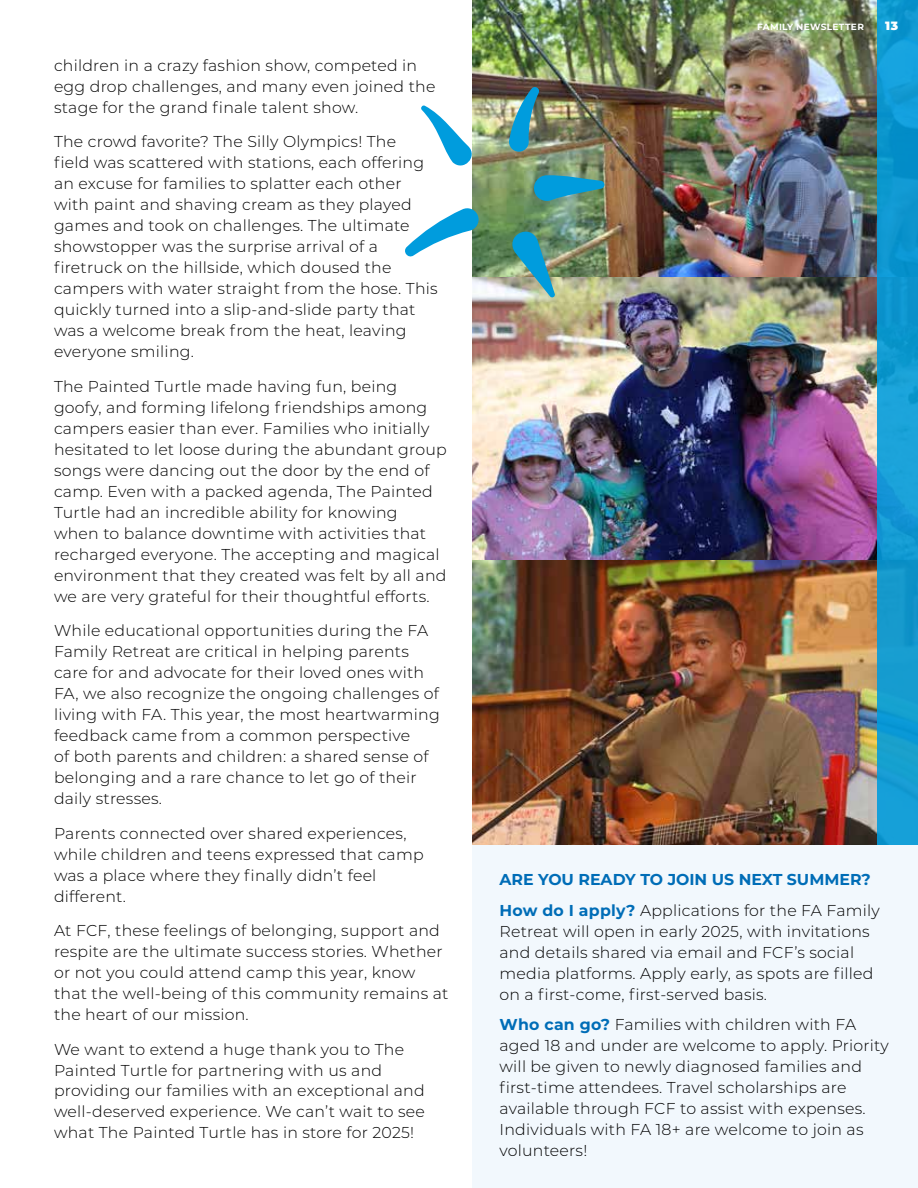
<style>
.page{position:relative;width:918px;height:1188px;background:#fff}
.page>*{position:absolute;margin:0;border:0;box-sizing:border-box;transform-origin:0 0}
.t1{font:300 15.75px/21px "Montserrat";letter-spacing:.015em;color:#000}
.t2{font:700 15.75px/30.5px "Montserrat";color:#006db7}
.t3{font:900 12px "Montserrat";color:#fff}
.t4{font:700 9px "Montserrat";letter-spacing:.035em;color:#fff}
.s1{font-weight:300;color:#000}
.s2{font-weight:700;color:#006db7}
</style>
<div class="page">
<div style="left:472px;top:845px;width:446px;height:343px;background:#f2f8fd"></div>
<img style="left:472px;top:0;width:406px;height:844px">
<svg style="left:878px;top:0;width:40px;height:844px;fill:#149ad0"></svg>
<img style="left:508px;top:85px;width:33px;height:67px">
<svg style="left:405px;top:207px;width:76px;height:52px"></svg>
<svg style="left:421px;top:104px;width:58px;height:68px"></svg>
<img style="left:504px;top:222px;width:52px;height:77px">
<svg style="left:532px;top:175px;width:73px;height:28px"></svg>
<p class="t1" style="left:54px;top:54px;width:383px">children in a crazy fashion show, competed in egg drop challenges, and many even joined the stage for the grand finale talent show.</p>
<p class="t1" style="left:54px;top:131px;width:385px">The crowd favorite? The Silly Olympics! The<br>field was scattered with stations, each offering an excuse for families to splatter each other with paint and shaving cream as they played games and took on challenges. The ultimate showstopper was the surprise arrival of a firetruck on the hillside, which doused the campers with water straight from the hose. This quickly turned into a slip-and-slide party that was a welcome break from the heat, leaving everyone smiling.</p>
<p class="t1" style="left:54px;top:375px;width:394px">The Painted Turtle made having fun, being goofy, and forming lifelong friendships among campers easier than ever. Families who initially hesitated to let loose during the abundant group songs were dancing out the door by the end of camp. Even with a packed agenda, The Painted Turtle had an incredible ability for knowing<br>when to balance downtime with activities that recharged everyone. The accepting and magical environment that they created was felt by all and we are very grateful for their thoughtful efforts.</p>
<p class="t1" style="left:54px;top:620px;width:387px">While educational opportunities during the FA Family Retreat are critical in helping parents care for and advocate for their loved ones with FA, we also recognize the ongoing challenges of living with FA. This year, the most heartwarming feedback came from a common perspective<br>of both parents and children: a shared sense of belonging and a rare chance to let go of their daily stresses.</p>
<p class="t1" style="left:54px;top:822px;width:371px">Parents connected over shared experiences, while children and teens expressed that camp was a place where they finally didn’t feel different.</p>
<p class="t1" style="left:54px;top:919px;width:396px">At FCF, these feelings of belonging, support and respite are the ultimate success stories. Whether or not you could attend camp this year, know that the well-being of this community remains at the heart of our mission.</p>
<p class="t1" style="left:54px;top:1038px;width:372px">We want to extend a huge thank you to The Painted Turtle for partnering with us and providing our families with an exceptional and well-deserved experience. We can’t wait to see what The Painted Turtle has in store for 2025!</p>
<p class="t4" style="left:757px;top:21px;width:108px">FAMILY NEWSLETTER</p>
<p class="t3" style="left:885px;top:17px;width:14px">13</p>
<p class="t2" style="left:500px;top:864px;width:382px">ARE YOU READY TO JOIN US NEXT SUMMER?<br>How do I apply? <span class="s1">Applications for the FA Family</span></p>
<p class="t1" style="left:500px;top:920px;width:376px">Retreat will open in early 2025, with invitations and details shared via email and FCF’s social media platforms. Apply early, as spots are filled on a first-come, first-served basis.</p>
<p class="t1" style="left:500px;top:1014px;width:391px"><span class="s2">Who can go?</span> Families with children with FA aged 18 and under are welcome to apply. Priority will be given to newly diagnosed families and first-time attendees. Travel scholarships are available through FCF to assist with expenses.<br>Individuals with FA 18+ are welcome to join as volunteers!</p>
</div>
